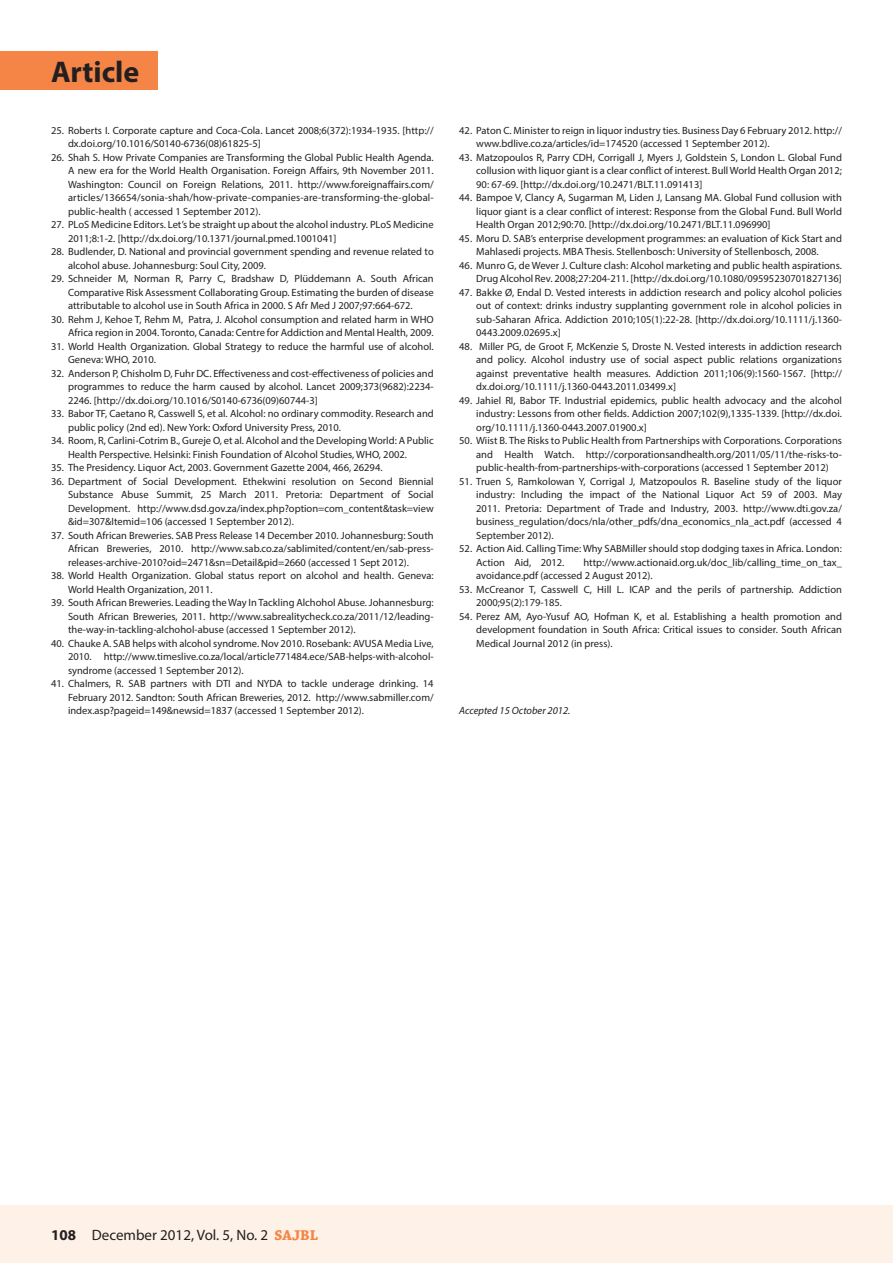
<style>
.page{position:relative;width:893px;height:1263px;background:#fff}
.page>*{position:absolute;margin:0;border:0;box-sizing:border-box;transform-origin:0 0}
.t1{font:700 30px "Myriad Pro";color:#231f20}
.t2{font:15px "Myriad Pro";color:#231f20}
.t3{font:10.5px/13.5px "Myriad Pro";color:#231f20;text-align:justify}
.ACCEPTED{font:italic 10.5px "Myriad Pro";color:#231f20}
.s1{font-weight:700}
.s2{font-family:"Chaparral Pro";font-weight:700;color:#f58546}
</style>
<div class="page">
<div style="left:0;top:1205px;width:893px;height:58px;background:#fef1e7"></div>
<div style="left:0;top:51px;width:157px;height:39px;background:#f58546"></div>
<h1 class="t1" style="left:51px;top:52px;width:90px">Article</h1>
<p class="t3" style="left:68px;top:123px;width:367px;text-indent:-17px">25. Roberts I. Corporate capture and Coca-Cola. Lancet 2008;6(372):1934-1935. [http:// dx.doi.org/10.1016/S0140-6736(08)61825-5]</p>
<p class="t3" style="left:68px;top:150px;width:367px;text-indent:-17px">26. Shah S. How Private Companies are Transforming the Global Public Health Agenda.<br>A new era for the World Health Organisation. Foreign Affairs, 9th November 2011.<br>Washington: Council on Foreign Relations, 2011. http://www.foreignaffairs.com/ articles/136654/sonia-shah/how-private-companies-are-transforming-the-global&shy;public-health ( accessed 1 September 2012).</p>
<p class="t3" style="left:68px;top:218px;width:367px;text-indent:-17px">27. PLoS Medicine Editors. Let’s be straight up about the alcohol industry. PLoS Medicine<br>2011;8:1-2. [http://dx.doi.org/10.1371/journal.pmed.1001041]</p>
<p class="t3" style="left:68px;top:245px;width:367px;text-indent:-17px">28. Budlender, D. National and provincial government spending and revenue related to alcohol abuse. Johannesburg: Soul City, 2009.</p>
<p class="t3" style="left:68px;top:272px;width:367px;text-indent:-17px">29. Schneider M, Norman R, Parry C, Bradshaw D, Plüddemann A. South African Comparative Risk Assessment Collaborating Group. Estimating the burden of disease attributable to alcohol use in South Africa in 2000. S Afr Med J 2007;97:664-672.</p>
<p class="t3" style="left:51px;top:312px;width:384px;text-align:right">30. Rehm J, Kehoe T, Rehm M, Patra, J. Alcohol consumption and related harm in WHO<br>Africa region in 2004. Toronto, Canada: Centre for Addiction and Mental Health, 2009.</p>
<p class="t3" style="left:68px;top:339px;width:367px;text-indent:-17px">31. World Health Organization. Global Strategy to reduce the harmful use of alcohol.<br>Geneva: WHO, 2010.</p>
<p class="t3" style="left:68px;top:366px;width:367px;text-indent:-17px">32. Anderson P, Chisholm D, Fuhr DC. Effectiveness and cost-effectiveness of policies and programmes to reduce the harm caused by alcohol. Lancet 2009;373(9682):2234- 2246. [http://dx.doi.org/10.1016/S0140-6736(09)60744-3]</p>
<p class="t3" style="left:68px;top:407px;width:367px;text-indent:-17px">33. Babor TF, Caetano R, Casswell S, et al. Alcohol: no ordinary commodity. Research and public policy (2nd ed). New York: Oxford University Press, 2010.</p>
<p class="t3" style="left:68px;top:434px;width:367px;text-indent:-17px">34. Room, R, Carlini-Cotrim B., Gureje O, et al. Alcohol and the Developing World: A Public<br>Health Perspective. Helsinki: Finish Foundation of Alcohol Studies, WHO, 2002.</p>
<p class="t3" style="left:51px;top:461px;width:333px">35. The Presidency. Liquor Act, 2003. Government Gazette 2004, 466, 26294.</p>
<p class="t3" style="left:68px;top:474px;width:367px;text-indent:-17px">36. Department of Social Development. Ethekwini resolution on Second Biennial Substance Abuse Summit, 25 March 2011. Pretoria: Department of Social Development. http://www.dsd.gov.za/index.php?option=com_content&amp;task=view &amp;id=307&amp;Itemid=106 (accessed 1 September 2012).</p>
<p class="t3" style="left:68px;top:528px;width:367px;text-indent:-17px">37. South African Breweries. SAB Press Release 14 December 2010. Johannesburg: South African Breweries, 2010. http://www.sab.co.za/sablimited/content/en/sab-press&shy;releases-archive-2010?oid=2471&amp;sn=Detail&amp;pid=2660 (accessed 1 Sept 2012).</p>
<p class="t3" style="left:68px;top:569px;width:367px;text-indent:-17px">38. World Health Organization. Global status report on alcohol and health. Geneva:<br>World Health Organization, 2011.</p>
<p class="t3" style="left:68px;top:596px;width:367px;text-indent:-17px">39. South African Breweries. Leading the Way In Tackling Alchohol Abuse. Johannesburg:<br>South African Breweries, 2011. http://www.sabrealitycheck.co.za/2011/12/leading&shy;the-way-in-tackling-alchohol-abuse (accessed 1 September 2012).</p>
<p class="t3" style="left:68px;top:636px;width:367px;text-indent:-17px">40. Chauke A. SAB helps with alcohol syndrome. Nov 2010. Rosebank: AVUSA Media Live, 2010. http://www.timeslive.co.za/local/article771484.ece/SAB-helps-with-alcohol&shy;syndrome (accessed 1 September 2012).</p>
<p class="t3" style="left:68px;top:677px;width:367px;text-indent:-17px">41. Chalmers, R. SAB partners with DTI and NYDA to tackle underage drinking. 14<br>February 2012. Sandton: South African Breweries, 2012. http://www.sabmiller.com/ index.asp?pageid=149&amp;newsid=1837 (accessed 1 September 2012).</p>
<p class="t3" style="left:476px;top:123px;width:367px;text-indent:-17px">42. Paton C. Minister to reign in liquor industry ties. Business Day 6 February 2012. http:// www.bdlive.co.za/articles/id=174520 (accessed 1 September 2012).</p>
<p class="t3" style="left:476px;top:150px;width:367px;text-indent:-17px">43. Matzopoulos R, Parry CDH, Corrigall J, Myers J, Goldstein S, London L. Global Fund collusion with liquor giant is a clear conflict of interest. Bull World Health Organ 2012; 90: 67-69. [http://dx.doi.org/10.2471/BLT.11.091413]</p>
<p class="t3" style="left:476px;top:191px;width:367px;text-indent:-17px">44. Bampoe V, Clancy A, Sugarman M, Liden J, Lansang MA. Global Fund collusion with liquor giant is a clear conflict of interest: Response from the Global Fund. Bull World Health Organ 2012;90:70. [http://dx.doi.org/10.2471/BLT.11.096990]</p>
<p class="t3" style="left:459px;top:231px;width:384px;text-align:center">45. Moru D. SAB’s enterprise development programmes: an evaluation of Kick Start and<br>Mahlasedi projects. MBA Thesis. Stellenbosch: University of Stellenbosch, 2008.</p>
<p class="t3" style="left:459px;top:258px;width:384px;text-align:right">46. Munro G, de Wever J. Culture clash: Alcohol marketing and public health aspirations.<br>Drug Alcohol Rev. 2008;27:204-211. [http://dx.doi.org/10.1080/09595230701827136]</p>
<p class="t3" style="left:476px;top:285px;width:367px;text-indent:-17px">47. Bakke Ø, Endal D. Vested interests in addiction research and policy alcohol policies out of context: drinks industry supplanting government role in alcohol policies in sub-Saharan Africa. Addiction 2010;105(1):22-28. [http://dx.doi.org/10.1111/j.1360- 0443.2009.02695.x]</p>
<p class="t3" style="left:476px;top:339px;width:367px;text-indent:-17px">48. Miller PG, de Groot F, McKenzie S, Droste N. Vested interests in addiction research and policy. Alcohol industry use of social aspect public relations organizations against preventative health measures. Addiction 2011;106(9):1560-1567. [http:// dx.doi.org/10.1111/j.1360-0443.2011.03499.x]</p>
<p class="t3" style="left:476px;top:393px;width:367px;text-indent:-17px">49. Jahiel RI, Babor TF. Industrial epidemics, public health advocacy and the alcohol industry: Lessons from other fields. Addiction 2007;102(9),1335-1339. [http://dx.doi. org/10.1111/j.1360-0443.2007.01900.x]</p>
<p class="t3" style="left:476px;top:434px;width:367px;text-indent:-17px">50. Wiist B. The Risks to Public Health from Partnerships with Corporations. Corporations and Health Watch. http://corporationsandhealth.org/2011/05/11/the-risks-to&shy;public-health-from-partnerships-with-corporations (accessed 1 September 2012)</p>
<p class="t3" style="left:476px;top:474px;width:367px;text-indent:-17px">51. Truen S, Ramkolowan Y, Corrigal J, Matzopoulos R. Baseline study of the liquor industry: Including the impact of the National Liquor Act 59 of 2003. May 2011. Pretoria: Department of Trade and Industry, 2003. http://www.dti.gov.za/ business_regulation/docs/nla/other_pdfs/dna_economics_nla_act.pdf (accessed 4<br>September 2012).</p>
<p class="t3" style="left:476px;top:542px;width:367px;text-indent:-17px">52. Action Aid. Calling Time: Why SABMiller should stop dodging taxes in Africa. London:<br>Action Aid, 2012.</p>
<p class="t3" style="left:476px;top:555px;width:367px;text-indent:107px">http://www.actionaid.org.uk/doc_lib/calling_time_on_tax_ avoidance.pdf (accessed 2 August 2012).</p>
<p class="t3" style="left:476px;top:582px;width:367px;text-indent:-17px">53. McCreanor T, Casswell C, Hill L. ICAP and the perils of partnership. Addiction<br>2000;95(2):179-185.</p>
<p class="t3" style="left:476px;top:609px;width:367px;text-indent:-17px">54. Perez AM, Ayo-Yusuf AO, Hofman K, et al. Establishing a health promotion and development foundation in South Africa: Critical issues to consider. South African Medical Journal 2012 (in press).</p>
<p class="ACCEPTED" style="left:459px;top:704px;width:113px">Accepted 15 October 2012.</p>
<h2 class="t2" style="left:51px;top:1225px;width:269px"><span class="s1">108</span> December 2012, Vol. 5, No. 2 <span class="s2">SAJBL</span></h2>
</div>
